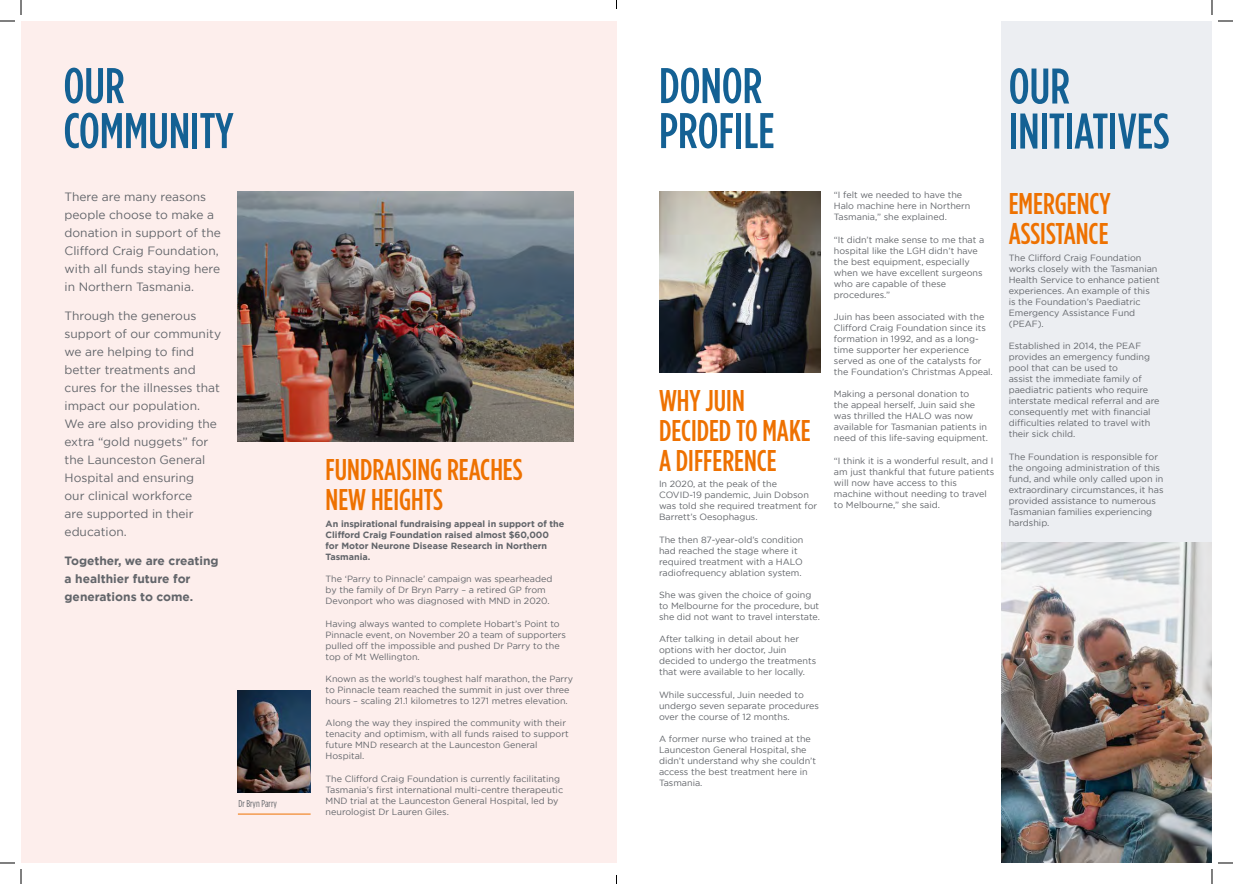
<style>
.page{position:relative;width:1233px;height:884px;background:#fff}
.page>*{position:absolute;margin:0;border:0;box-sizing:border-box;transform-origin:0 0}
.t1{font:500 50px/45px "Gotham Condensed";color:#146194}
.H5_Orange{font:500 30px/30px "Gotham Condensed";color:#ee7100}
.Intro{font:12px/18px "Gotham";color:#62656a}
.Intro-2{font:700 12px/18px "Gotham";color:#62656a}
.Body_Table_Condensed{font:10px "Gotham Condensed";color:#62656a}
.Body{font:9px/11px "Gotham";color:#62656a}
.Body-2{font:700 9px/11px "Gotham";color:#62656a}
</style>
<div class="page">
<div style="left:21px;top:21px;width:595px;height:842px;background:#fdeeec"></div>
<div style="left:1001px;top:21px;width:211px;height:842px;background:#eceef2"></div>
<img style="left:659px;top:191px;width:161px;height:181px">
<img style="left:238px;top:191px;width:335px;height:251px">
<img style="left:238px;top:691px;width:73px;height:102px">
<hr style="left:238px;top:813px;width:73px;height:1px;background:#ee7100">
<img style="left:1001px;top:543px;width:211px;height:320px">
<svg style="left:1218px;top:20px;width:15px;height:2px"></svg>
<svg style="left:1218px;top:862px;width:15px;height:2px"></svg>
<svg style="left:0;top:0;width:22px;height:22px"></svg>
<svg style="left:0;top:862px;width:22px;height:22px"></svg>
<svg style="left:1211px;top:0;width:1px;height:15px"></svg>
<svg style="left:1211px;top:869px;width:1px;height:15px"></svg>
<h3 class="t1" style="left:63px;top:63px;width:172px">OUR<br>COMMUNITY</h3>
<p class="Intro" style="left:65px;top:187px;width:158px">There are many reasons people choose to make a donation in support of the<br>Clifford Craig Foundation, with all funds staying here in Northern Tasmania.</p>
<p class="Intro" style="left:65px;top:307px;width:158px">Through the generous support of our community we are helping to find better treatments and cures for the illnesses that impact our population.<br>We are also providing the extra “gold nuggets” for the Launceston General<br>Hospital and ensuring<br>our clinical workforce<br>are supported in their education.</p>
<p class="Intro-2" style="left:65px;top:552px;width:156px">Together, we are creating a healthier future for generations to come.</p>
<p class="Body_Table_Condensed" style="left:238px;top:798px;width:40px">Dr Bryn Parry</p>
<p class="H5_Orange" style="left:325px;top:454px;width:198px">FUNDRAISING REACHES<br>NEW HEIGHTS</p>
<p class="Body-2" style="left:325px;top:518px;width:240px">An inspirational fundraising appeal in support of the Clifford Craig Foundation raised almost $60,000 for Motor Neurone Disease Research in Northern Tasmania.</p>
<p class="Body" style="left:325px;top:573px;width:228px">The ‘Parry to Pinnacle’ campaign was spearheaded by the family of Dr Bryn Parry – a retired GP from<br>Devonport who was diagnosed with MND in 2020.</p>
<p class="Body" style="left:325px;top:618px;width:242px">Having always wanted to complete Hobart’s Point to Pinnacle event, on November 20 a team of supporters pulled off the impossible and pushed Dr Parry to the top of Mt Wellington.</p>
<p class="Body" style="left:325px;top:673px;width:249px">Known as the world’s toughest half marathon, the Parry to Pinnacle team reached the summit in just over three hours – scaling 21.1 kilometres to 1271 metres elevation.</p>
<p class="Body" style="left:325px;top:717px;width:245px">Along the way they inspired the community with their tenacity and optimism, with all funds raised to support future MND research at the Launceston General Hospital.</p>
<p class="Body" style="left:325px;top:773px;width:239px">The Clifford Craig Foundation is currently facilitating Tasmania’s first international multi-centre therapeutic MND trial at the Launceston General Hospital, led by neurologist Dr Lauren Giles.</p>
<h3 class="t1" style="left:659px;top:63px;width:117px">DONOR<br>PROFILE</h3>
<h3 class="t1" style="left:1008px;top:63px;width:162px">OUR<br>INITIATIVES</h3>
<p class="H5_Orange" style="left:659px;top:385px;width:153px">WHY JUIN<br>DECIDED TO MAKE<br>A DIFFERENCE</p>
<p class="Body" style="left:659px;top:478px;width:160px">In 2020, at the peak of the<br>COVID-19 pandemic, Juin Dobson was told she required treatment for<br>Barrett’s Oesophagus.</p>
<p class="Body" style="left:659px;top:534px;width:146px">The then 87-year-old’s condition had reached the stage where it required treatment with a HALO radiofrequency ablation system.</p>
<p class="Body" style="left:659px;top:589px;width:163px">She was given the choice of going to Melbourne for the procedure, but she did not want to travel interstate.</p>
<p class="Body" style="left:659px;top:633px;width:159px">After talking in detail about her options with her doctor, Juin decided to undergo the treatments that were available to her locally.</p>
<p class="Body" style="left:659px;top:689px;width:161px">While successful, Juin needed to undergo seven separate procedures over the course of 12 months.</p>
<p class="Body" style="left:659px;top:733px;width:159px">A former nurse who trained at the<br>Launceston General Hospital, she didn’t understand why she couldn’t access the best treatment here in<br>Tasmania.</p>
<p class="Body" style="left:834px;top:189px;width:138px">“I felt we needed to have the<br>Halo machine here in Northern<br>Tasmania,” she explained.</p>
<p class="Body" style="left:834px;top:234px;width:152px">“It didn’t make sense to me that a hospital like the LGH didn’t have the best equipment, especially when we have excellent surgeons who are capable of these procedures.”</p>
<p class="Body" style="left:834px;top:311px;width:160px">Juin has been associated with the Clifford Craig Foundation since its formation in 1992, and as a long&shy;time supporter her experience served as one of the catalysts for the Foundation’s Christmas Appeal.</p>
<p class="Body" style="left:834px;top:388px;width:156px">Making a personal donation to<br>the appeal herself, Juin said she was thrilled the HALO was now available for Tasmanian patients in need of this life-saving equipment.</p>
<p class="Body" style="left:834px;top:455px;width:162px">“I think it is a wonderful result, and I am just thankful that future patients will now have access to this machine without needing to travel to Melbourne,” she said.</p>
<p class="H5_Orange" style="left:1008px;top:189px;width:103px">EMERGENCY<br>ASSISTANCE</p>
<p class="Body" style="left:1008px;top:252px;width:152px">The Clifford Craig Foundation works closely with the Tasmanian<br>Health Service to enhance patient experiences. An example of this<br>is the Foundation’s Paediatric<br>Emergency Assistance Fund (PEAF).</p>
<p class="Body" style="left:1008px;top:340px;width:152px">Established in 2014, the PEAF provides an emergency funding pool that can be used to<br>assist the immediate family of paediatric patients who require interstate medical referral and are consequently met with financial difficulties related to travel with their sick child.</p>
<p class="Body" style="left:1008px;top:451px;width:156px">The Foundation is responsible for the ongoing administration of this fund, and while only called upon in extraordinary circumstances, it has provided assistance to numerous<br>Tasmanian families experiencing hardship.</p>
</div>
